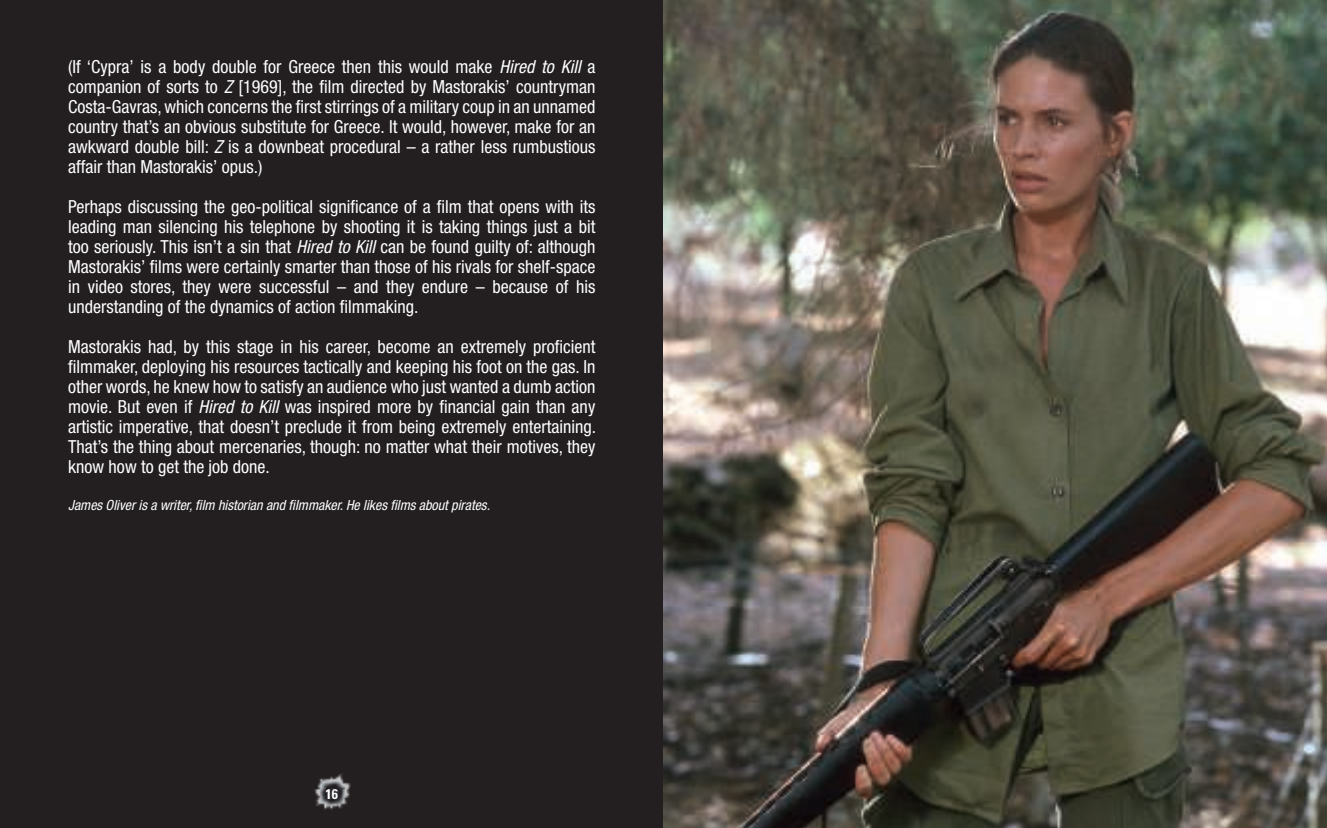
<style>
.page{position:relative;width:1327px;height:828px;background:#231f20}
.page>*{position:absolute;margin:0;border:0;box-sizing:border-box;transform-origin:0 0}
.t1{font:condensed 18px/20px "Helvetica Neue LT Std";color:#fff;text-align:justify}
.t2{font:italic condensed 14px "Helvetica Neue LT Std";color:#fff}
.t3{font:700 condensed 14px "Univers LT Std";color:#fff}
.s1{font-style:italic}
</style>
<div class="page">
<img style="left:314px;top:773px;width:36px;height:36px">
<img style="left:663px;top:0;width:664px;height:828px">
<p class="t1" style="left:68px;top:56px;width:529px">(If ‘Cypra’ is a body double for Greece then this would make <span class="s1">Hired to Kill</span> a companion of sorts to <span class="s1">Z</span> [1969], the film directed by Mastorakis’ countryman Costa-Gavras, which concerns the first stirrings of a military coup in an unnamed country that’s an obvious substitute for Greece. It would, however, make for an awkward double bill: <span class="s1">Z</span> is a downbeat procedural – a rather less rumbustious affair than Mastorakis’ opus.)</p>
<p class="t1" style="left:68px;top:196px;width:529px">Perhaps discussing the geo-political significance of a film that opens with its leading man silencing his telephone by shooting it is taking things just a bit too seriously. This isn’t a sin that <span class="s1">Hired to Kill</span> can be found guilty of: although Mastorakis’ films were certainly smarter than those of his rivals for shelf-space in video stores, they were successful – and they endure – because of his understanding of the dynamics of action filmmaking.</p>
<p class="t1" style="left:68px;top:336px;width:529px">Mastorakis had, by this stage in his career, become an extremely proficient filmmaker, deploying his resources tactically and keeping his foot on the gas. In other words, he knew how to satisfy an audience who just wanted a dumb action movie. But even if <span class="s1">Hired to Kill</span> was inspired more by financial gain than any artistic imperative, that doesn’t preclude it from being extremely entertaining.<br>That’s the thing about mercenaries, though: no matter what their motives, they know how to get the job done.</p>
<p class="t2" style="left:68px;top:496px;width:423px">James Oliver is a writer, film historian and filmmaker. He likes films about pirates.</p>
<p class="t3" style="left:325px;top:785px;width:14px">16</p>
</div>
